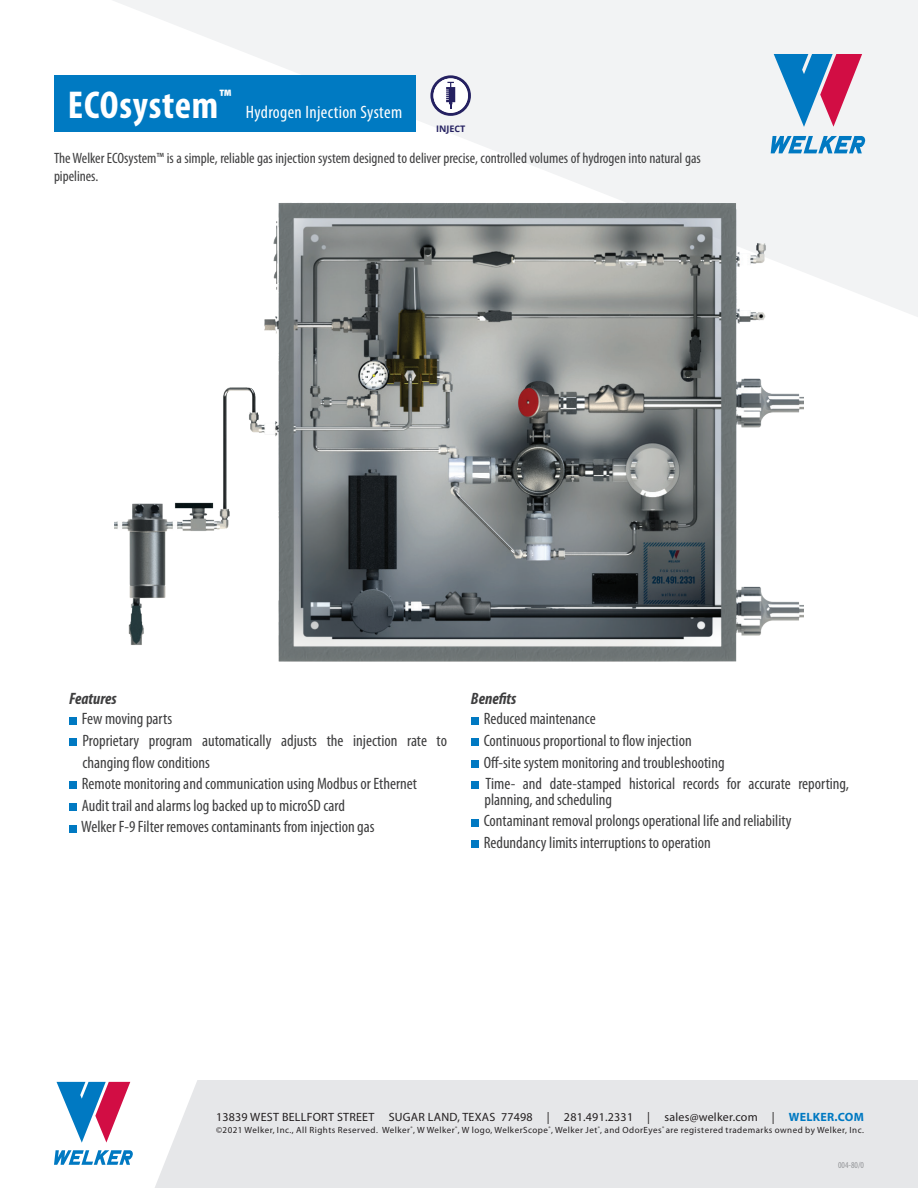
<style>
.page{position:relative;width:918px;height:1188px;background:#fff}
.page>*{position:absolute;margin:0;border:0;box-sizing:border-box;transform-origin:0 0}
.t1{font:condensed 18px "Myriad Pro";letter-spacing:.02em;color:#fff}
.t2{font:condensed 16.5px/21.6px "Myriad Pro";color:#3e3e3f}
.t3{font:italic 700 condensed 16.5px "Myriad Pro";color:#3e3e3f}
.t4{font:condensed 15px/18px "Myriad Pro";color:#3e3e3f}
.t5{font:12px "Myriad Pro";letter-spacing:.02em;color:#231f20}
.t6{font:9px "Myriad Pro";letter-spacing:.055em;color:#231f20}
.t7{font:condensed 9px "Myriad Pro";color:#939598}
.t8{font:700 9px "Open Sans";color:#252161}
.s1{font-weight:700;font-size:39px}
.s2{font-weight:700;color:#0079c2}
</style>
<div class="page">
<svg style="left:113px;top:0;width:805px;height:317px;fill:#f2f3f4"></svg>
<div style="left:54px;top:75px;width:362px;height:57px;background:#007ac2"></div>
<div style="left:69px;top:717px;width:8px;height:7px;background:#0079c2"></div>
<div style="left:69px;top:738px;width:8px;height:8px;background:#0079c2"></div>
<div style="left:69px;top:782px;width:8px;height:7px;background:#0079c2"></div>
<div style="left:69px;top:803px;width:8px;height:8px;background:#0079c2"></div>
<div style="left:69px;top:825px;width:8px;height:7px;background:#0079c2"></div>
<div style="left:471px;top:717px;width:8px;height:7px;background:#0079c2"></div>
<div style="left:471px;top:738px;width:8px;height:8px;background:#0079c2"></div>
<div style="left:471px;top:760px;width:8px;height:8px;background:#0079c2"></div>
<div style="left:471px;top:782px;width:8px;height:7px;background:#0079c2"></div>
<div style="left:471px;top:819px;width:8px;height:7px;background:#0079c2"></div>
<div style="left:471px;top:840px;width:8px;height:8px;background:#0079c2"></div>
<svg style="left:430px;top:75px;width:41px;height:41px"></svg>
<div style="left:433px;top:78px;width:35px;height:35px;background:#fff;border-radius:50%"></div>
<svg style="left:446px;top:82px;width:9px;height:27px"></svg>
<img style="left:115px;top:202px;width:688px;height:460px">
<svg style="left:774px;top:54px;width:88px;height:73px"></svg>
<svg style="left:771px;top:136px;width:94px;height:17px"></svg>
<svg style="left:57px;top:1082px;width:73px;height:61px"></svg>
<svg style="left:54px;top:1150px;width:79px;height:15px"></svg>
<div style="left:155px;top:1080px;width:763px;height:108px;background:#e6e7e9"></div>
<p class="t1" style="left:68px;top:101px;width:336px"><span class="s1">ECOsystem</span><sup>™</sup> Hydrogen Injection System</p>
<p class="t4" style="left:54px;top:149px;width:648px">The Welker ECOsystem™ is a simple, reliable gas injection system designed to deliver precise, controlled volumes of hydrogen into natural gas pipelines.</p>
<p class="t8" style="left:436px;top:122px;width:31px">INJECT</p>
<p class="t3" style="left:69px;top:688px;width:49px">Features</p>
<p class="t2" style="left:81px;top:708px;width:367px">Few moving parts<br>Proprietary program automatically adjusts the injection rate to changing flow conditions<br>Remote monitoring and communication using Modbus or Ethernet Audit trail and alarms log backed up to microSD card<br>Welker F-9 Filter removes contaminants from injection gas</p>
<p class="t3" style="left:471px;top:688px;width:47px">Benefits</p>
<p class="t2" style="left:484px;top:708px;width:367px">Reduced maintenance<br>Continuous proportional to flow injection<br>Off-site system monitoring and troubleshooting<br>Time- and date-stamped historical records for accurate reporting,</p>
<p class="t2" style="left:484px;top:788px;width:309px">planning, and scheduling<br>Contaminant removal prolongs operational life and reliability<br>Redundancy limits interruptions to operation</p>
<p class="t5" style="left:216px;top:1110px;width:649px">13839 WEST BELLFORT STREET SUGAR LAND, TEXAS 77498 | 281.491.2331 | sales@welker.com | <span class="s2">WELKER.COM</span></p>
<p class="t6" style="left:216px;top:1125px;width:649px">©2021 Welker, Inc., All Rights Reserved. Welker<sup>®</sup>, W Welker<sup>®</sup>, W logo, WelkerScope<sup>®</sup>, Welker Jet<sup>®</sup>, and OdorEyes<sup>®</sup> are registered trademarks owned by Welker, Inc.</p>
<p class="t7" style="left:838px;top:1159px;width:27px">004-80/0</p>
</div>
